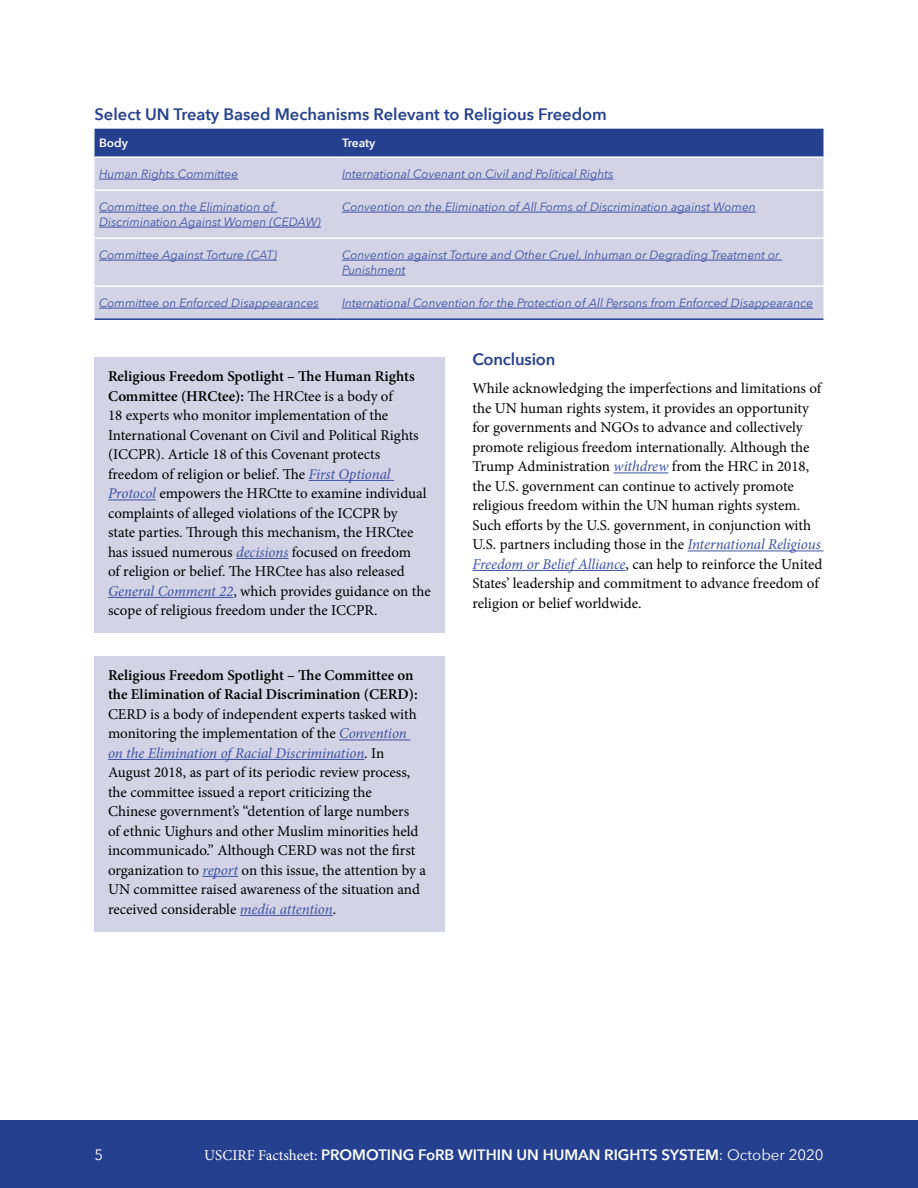
<style>
.page{position:relative;width:918px;height:1188px;background:#fff}
.page>*{position:absolute;margin:0;border:0;box-sizing:border-box;transform-origin:0 0}
.Subhead{font:600 16.5px "Avenir Next";color:#25408f}
.Country_Indent{font:15px/19.5px "Minion Pro";color:#000}
.Body_no_indent{font:15px/19.5px "Minion Pro";color:#000}
.t1{font:600 15px "Avenir Next";color:#fff}
.t2{font:15px "Avenir Next";color:#fff}
.Body_no_indent-2{font:italic 12px/15px "Avenir Next";color:#3a53a4}
.t3{font:600 12px "Avenir Next";letter-spacing:-.005em;color:#fff}
.s1{font-weight:600}
.s2{font-style:italic;color:#3a53a4}
.s3{font-family:"Minion Pro";font-weight:400}
.s4{font-weight:400}
</style>
<div class="page">
<div style="left:0;top:1120px;width:918px;height:68px;background:#25408f"></div>
<div style="left:94px;top:129px;width:730px;height:27px;background:#25408f"></div>
<div style="left:94px;top:158px;width:730px;height:160px;background:#d4d3e6"></div>
<hr style="left:94px;top:189px;width:244px;height:2px;background:#fff">
<hr style="left:338px;top:189px;width:486px;height:2px;background:#fff">
<hr style="left:94px;top:237px;width:244px;height:2px;background:#fff">
<hr style="left:338px;top:237px;width:486px;height:2px;background:#fff">
<hr style="left:94px;top:285px;width:244px;height:2px;background:#fff">
<hr style="left:338px;top:285px;width:486px;height:2px;background:#fff">
<hr style="left:94px;top:318px;width:244px;height:2px;background:#25408f">
<hr style="left:338px;top:318px;width:486px;height:2px;background:#25408f">
<hr style="left:99px;top:179px;width:139px;height:1px;background:#3a53a4">
<hr style="left:342px;top:179px;width:272px;height:1px;background:#3a53a4">
<hr style="left:99px;top:212px;width:178px;height:1px;background:#3a53a4">
<hr style="left:99px;top:227px;width:222px;height:1px;background:#3a53a4">
<hr style="left:342px;top:212px;width:414px;height:1px;background:#3a53a4">
<hr style="left:99px;top:260px;width:178px;height:1px;background:#3a53a4">
<hr style="left:342px;top:260px;width:440px;height:1px;background:#3a53a4">
<hr style="left:342px;top:275px;width:63px;height:1px;background:#3a53a4">
<hr style="left:99px;top:308px;width:220px;height:1px;background:#3a53a4">
<hr style="left:342px;top:308px;width:471px;height:1px;background:#3a53a4">
<div style="left:94px;top:357px;width:352px;height:276px;background:#d4d3e6"></div>
<hr style="left:309px;top:480px;width:85px;height:1px;background:#3a53a4">
<hr style="left:108px;top:500px;width:48px;height:1px;background:#3a53a4">
<hr style="left:236px;top:558px;width:52px;height:1px;background:#3a53a4">
<hr style="left:108px;top:597px;width:125px;height:1px;background:#3a53a4">
<div style="left:94px;top:656px;width:352px;height:276px;background:#d4d3e6"></div>
<hr style="left:339px;top:740px;width:71px;height:1px;background:#3a53a4">
<hr style="left:108px;top:759px;width:256px;height:1px;background:#3a53a4">
<hr style="left:202px;top:876px;width:36px;height:1px;background:#3a53a4">
<hr style="left:240px;top:915px;width:93px;height:1px;background:#3a53a4">
<hr style="left:614px;top:473px;width:54px;height:1px;background:#3a53a4">
<hr style="left:688px;top:551px;width:136px;height:1px;background:#3a53a4">
<hr style="left:472px;top:570px;width:154px;height:1px;background:#3a53a4">
<p class="Subhead" style="left:94px;top:100px;width:514px">Select UN Treaty Based Mechanisms Relevant to Religious Freedom</p>
<p class="t3" style="left:99px;top:132px;width:30px">Body</p>
<p class="t3" style="left:342px;top:132px;width:35px">Treaty</p>
<p class="Body_no_indent-2" style="left:99px;top:166px;width:141px">Human Rights Committee</p>
<p class="Body_no_indent-2" style="left:342px;top:166px;width:273px">International Covenant on Civil and Political Rights</p>
<p class="Body_no_indent-2" style="left:99px;top:199px;width:223px">Committee on the Elimination of<br>Discrimination Against Women (CEDAW)</p>
<p class="Body_no_indent-2" style="left:342px;top:199px;width:415px">Convention on the Elimination of All Forms of Discrimination against Women</p>
<p class="Body_no_indent-2" style="left:99px;top:247px;width:179px">Committee Against Torture (CAT)</p>
<p class="Body_no_indent-2" style="left:342px;top:247px;width:439px">Convention against Torture and Other Cruel, Inhuman or Degrading Treatment or<br>Punishment</p>
<p class="Body_no_indent-2" style="left:99px;top:295px;width:221px">Committee on Enforced Disappearances</p>
<p class="Body_no_indent-2" style="left:342px;top:295px;width:473px">International Convention for the Protection of All Persons from Enforced Disappearance</p>
<p class="Country_Indent" style="left:108px;top:367px;width:324px"><span class="s1">Religious Freedom Spotlight – The Human Rights Committee (HRCtee):</span> The HRCtee is a body of<br>18 experts who monitor implementation of the International Covenant on Civil and Political Rights (ICCPR). Article 18 of this Covenant protects freedom of religion or belief. The <span class="s2">First Optional Protocol</span> empowers the HRCtte to examine individual complaints of alleged violations of the ICCPR by<br>state parties. Through this mechanism, the HRCtee has issued numerous <span class="s2">decisions</span> focused on freedom<br>of religion or belief. The HRCtee has also released <span class="s2">General Comment 22</span>, which provides guidance on the scope of religious freedom under the ICCPR.</p>
<p class="Country_Indent" style="left:108px;top:665px;width:320px"><span class="s1">Religious Freedom Spotlight – The Committee on the Elimination of Racial Discrimination (CERD):<br></span>CERD is a body of independent experts tasked with monitoring the implementation of the <span class="s2">Convention<br>on the Elimination of Racial Discrimination</span>. In August 2018, as part of its periodic review process, the committee issued a report criticizing the<br>Chinese government’s “detention of large numbers<br>of ethnic Uighurs and other Muslim minorities held incommunicado.” Although CERD was not the first organization to <span class="s2">report</span> on this issue, the attention by a UN committee raised awareness of the situation and received considerable <span class="s2">media attention</span>.</p>
<p class="Subhead" style="left:472px;top:345px;width:84px">Conclusion</p>
<p class="Body_no_indent" style="left:472px;top:379px;width:352px">While acknowledging the imperfections and limitations of the UN human rights system, it provides an opportunity for governments and NGOs to advance and collectively promote religious freedom internationally. Although the Trump Administration <span class="s2">withdrew</span> from the HRC in 2018, the U.S. government can continue to actively promote religious freedom within the UN human rights system.<br>Such efforts by the U.S. government, in conjunction with U.S. partners including those in the <span class="s2">International Religious Freedom or Belief Alliance</span>, can help to reinforce the United States’ leadership and commitment to advance freedom of religion or belief worldwide.</p>
<p class="t2" style="left:94px;top:1142px;width:10px">5</p>
<p class="t1" style="left:204px;top:1142px;width:621px"><span class="s3">USCIRF Factsheet:</span> PROMOTING FoRB WITHIN UN HUMAN RIGHTS SYSTEM<span class="s4">: October 2020</span></p>
</div>
